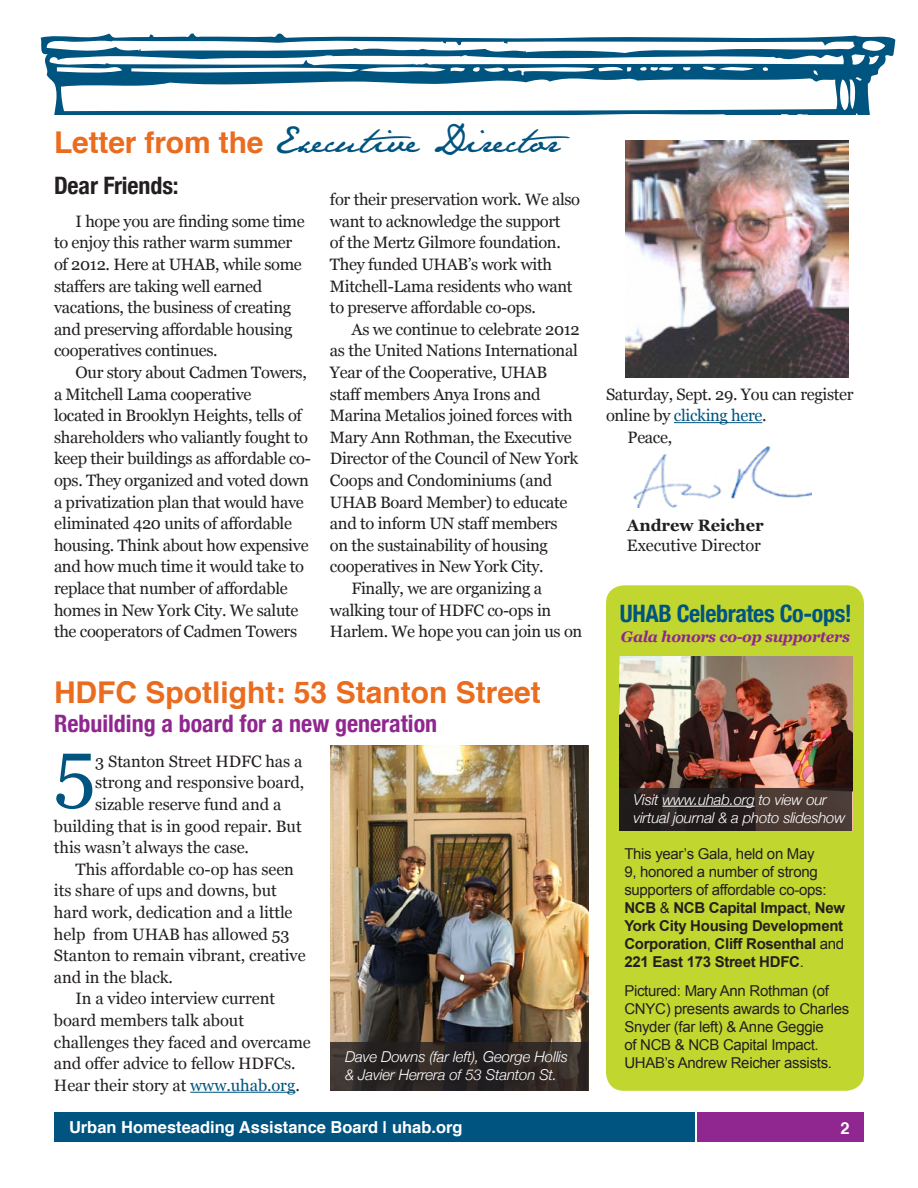
<style>
.page{position:relative;width:918px;height:1188px;background:#fff}
.page>*{position:absolute;margin:0;border:0;box-sizing:border-box;transform-origin:0 0}
.Article_Text_Main_1s{font:78.9px "Georgia";color:#005480}
.t1{font:33px "Jane Austen";color:#005480}
.t2{font:700 30px "Helvetica";color:#ea6d1f}
.t3{font:700 condensed 24px "Helvetica Neue";color:#90268f}
.t4{font:700 condensed 24px "Helvetica Neue";letter-spacing:-.015em;color:#005480}
.Article_Text_Main_No{font:700 condensed 24px "Helvetica Neue";letter-spacing:-.005em;color:#231f20}
.Article_Text_Main{font:16.5px/21.6px "Georgia";letter-spacing:-.02em;color:#231f20}
.Article_Text_Main_1s-2{font:16.5px "Georgia";letter-spacing:-.005em;color:#231f20}
.t5{font:700 16.5px "Helvetica";color:#fff}
.Article_Text_Main_No-2{font:16.5px "Georgia";letter-spacing:-.005em;color:#231f20}
.Article_Text_Main_No-3{font:700 16.5px "Georgia";letter-spacing:-.005em;color:#231f20}
.t6{font:italic 700 15.3px "Georgia";letter-spacing:-.02em;color:#90268f}
.Sidebar_Text{font:700 15px/18px "Arial";letter-spacing:-.02em;color:#231f20}
.Sidebar_Text-2{font:15px/18px "Arial";letter-spacing:-.02em;color:#231f20}
.t7{font:italic 300 15px/18px "Helvetica Neue";letter-spacing:-.01em;color:#fff}
.s1{font-family:"Helvetica";font-weight:700;font-size:30px;color:#ea6d1f}
.s2{color:#005480}
.s3{font-weight:400}
</style>
<div class="page">
<div style="left:54px;top:1112px;width:641px;height:30px;background:#005480"></div>
<div style="left:697px;top:1112px;width:167px;height:30px;background:#90268f"></div>
<svg style="left:40px;top:33px;width:855px;height:81px"></svg>
<img style="left:625px;top:140px;width:224px;height:238px">
<img style="left:330px;top:745px;width:258px;height:297px">
<hr style="left:190px;top:1092px;width:105px;height:1px;background:#005480">
<img style="left:633px;top:446px;width:178px;height:62px">
<hr style="left:674px;top:422px;width:88px;height:1px;background:#005480">
<div style="left:606px;top:585px;width:258px;height:506px;background:#c1d72f;border-radius:18px"></div>
<svg style="left:330px;top:1042px;width:258px;height:49px;background:#2d2725"></svg>
<img style="left:620px;top:657px;width:232px;height:131px">
<svg style="left:620px;top:788px;width:232px;height:43px;background:#342927"></svg>
<hr style="left:662px;top:806px;width:92px;height:1px;background:#fff">
<p class="t1" style="left:54px;top:121px;width:518px"><span class="s1">Letter from the</span> Executive Director</p>
<p class="Article_Text_Main_No" style="left:54px;top:165px;width:126px">Dear Friends:</p>
<p class="Article_Text_Main" style="left:330px;top:189px;width:252px">for their preservation work. We also want to acknowledge the support<br>of the Mertz Gilmore foundation.<br>They funded UHAB’s work with<br>Mitchell-Lama residents who want to preserve affordable co-ops.</p>
<p class="Article_Text_Main" style="left:330px;top:319px;width:251px;text-indent:22px">As we continue to celebrate 2012 as the United Nations International<br>Year of the Cooperative, UHAB staff members Anya Irons and<br>Marina Metalios joined forces with<br>Mary Ann Rothman, the Executive<br>Director of the Council of New York<br>Coops and Condominiums (and<br>UHAB Board Member) to educate and to inform UN staff members on the sustainability of housing cooperatives in New York City.</p>
<p class="Article_Text_Main" style="left:330px;top:578px;width:254px;text-indent:22px">Finally, we are organizing a walking tour of HDFC co-ops in<br>Harlem. We hope you can join us on</p>
<p class="Article_Text_Main" style="left:54px;top:211px;width:252px;text-indent:22px">I hope you are finding some time to enjoy this rather warm summer of 2012. Here at UHAB, while some staffers are taking well earned vacations, the business of creating and preserving affordable housing cooperatives continues.</p>
<p class="Article_Text_Main" style="left:54px;top:362px;width:259px;text-indent:22px">Our story about Cadmen Towers, a Mitchell Lama cooperative<br>located in Brooklyn Heights, tells of shareholders who valiantly fought to keep their buildings as affordable co&shy;ops. They organized and voted down a privatization plan that would have eliminated 420 units of affordable housing. Think about how expensive and how much time it would take to replace that number of affordable homes in New York City. We salute the cooperators of Cadmen Towers</p>
<p class="t2" style="left:54px;top:668px;width:488px">HDFC Spotlight: 53 Stanton Street</p>
<p class="t3" style="left:54px;top:704px;width:385px">Rebuilding a board for a new generation</p>
<p class="Article_Text_Main_1s" style="left:54px;top:720px;width:43px">5</p>
<p class="Article_Text_Main_1s-2" style="left:95px;top:751px;width:209px">3 Stanton Street HDFC has a</p>
<p class="Article_Text_Main_1s-2" style="left:95px;top:773px;width:211px">strong and responsive board,</p>
<p class="Article_Text_Main_1s-2" style="left:95px;top:794px;width:188px">sizable reserve fund and a</p>
<p class="Article_Text_Main_1s-2" style="left:54px;top:816px;width:249px">building that is in good repair. But</p>
<p class="Article_Text_Main_1s-2" style="left:54px;top:838px;width:197px">this wasn’t always the case.</p>
<p class="Article_Text_Main" style="left:54px;top:859px;width:253px;text-indent:22px">This affordable co-op has seen its share of ups and downs, but hard work, dedication and a little help from UHAB has allowed 53<br>Stanton to remain vibrant, creative and in the black.</p>
<p class="Article_Text_Main" style="left:54px;top:988px;width:258px;text-indent:22px">In a video interview current board members talk about challenges they faced and overcame and offer advice to fellow HDFCs.<br>Hear their story at <span class="s2">www.uhab.org</span>.</p>
<p class="t7" style="left:345px;top:1047px;width:225px">Dave Downs (far left), George Hollis &amp; Javier Herrera of 53 Stanton St.</p>
<p class="Article_Text_Main" style="left:606px;top:383px;width:249px">Saturday, Sept. 29. You can register online by <span class="s2">clicking here</span>.</p>
<p class="Article_Text_Main" style="left:628px;top:427px;width:46px">Peace,</p>
<p class="Article_Text_Main_No-3" style="left:627px;top:515px;width:138px">Andrew Reicher</p>
<p class="Article_Text_Main_No-2" style="left:627px;top:535px;width:136px">Executive Director</p>
<p class="t4" style="left:620px;top:593px;width:234px">UHAB Celebrates Co-ops!</p>
<p class="t6" style="left:621px;top:627px;width:230px">Gala honors co-op supporters</p>
<p class="t7" style="left:633px;top:790px;width:214px">Visit www.uhab.org to view our virtual journal &amp; a photo slideshow</p>
<p class="Sidebar_Text" style="left:624px;top:846px;width:222px"><span class="s3">This year’s Gala, held on May<br>9, honored a number of strong supporters of affordable co-ops:<br></span>NCB <span class="s3">&amp;</span> NCB Capital Impact<span class="s3">,</span> New<br>York City Housing Development<br>Corporation<span class="s3">,</span> Cliff Rosenthal <span class="s3">and<br></span>221 East 173 Street HDFC<span class="s3">.</span></p>
<p class="Sidebar_Text-2" style="left:624px;top:982px;width:226px">Pictured: Mary Ann Rothman (of<br>CNYC) presents awards to Charles<br>Snyder (far left) &amp; Anne Geggie<br>of NCB &amp; NCB Capital Impact.<br>UHAB’s Andrew Reicher assists.</p>
<p class="t5" style="left:69px;top:1114px;width:395px">Urban Homesteading Assistance Board | uhab.org</p>
<p class="t5" style="left:840px;top:1114px;width:11px">2</p>
</div>
